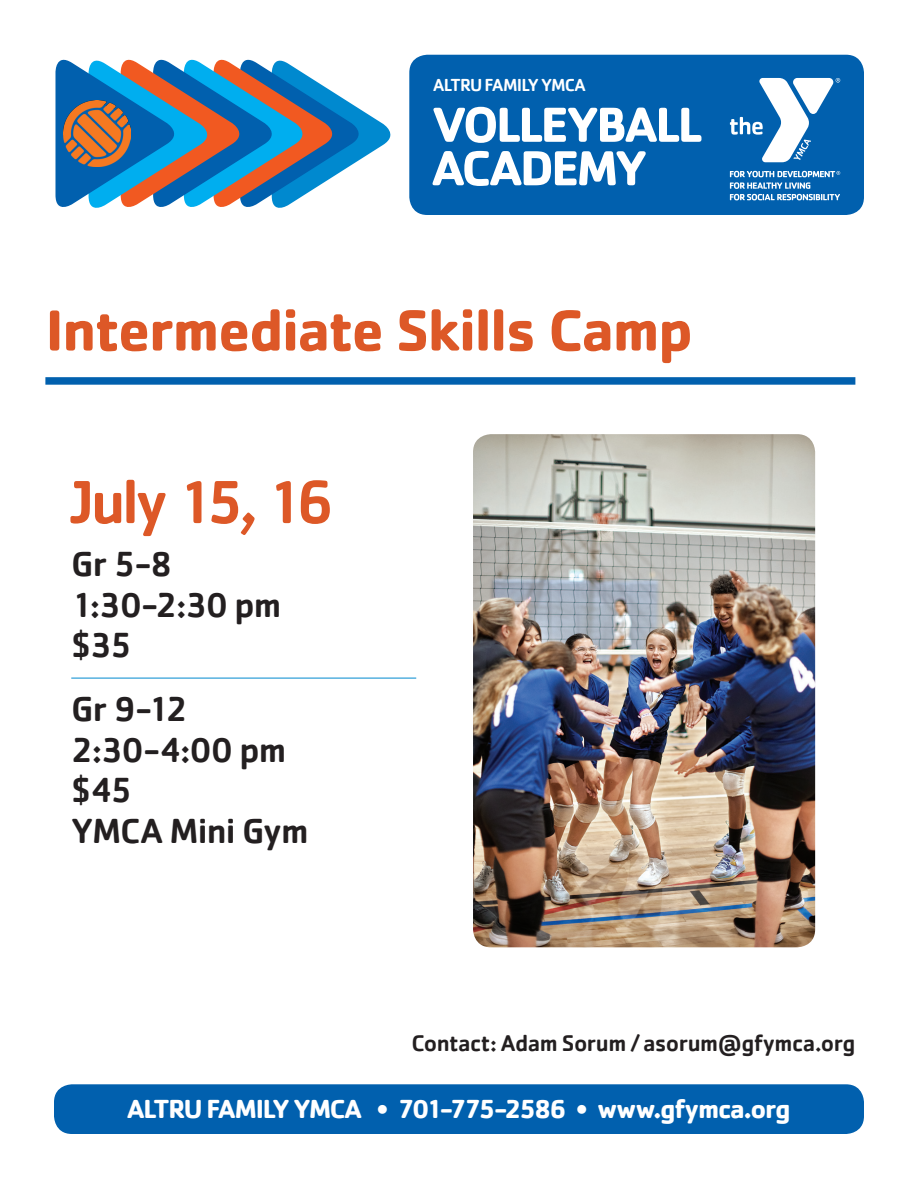
<style>
.page{position:relative;width:918px;height:1188px;background:#fff}
.page>*{position:absolute;margin:0;border:0;box-sizing:border-box;transform-origin:0 0}
.t1{font:500 63px "Cachet";letter-spacing:-.06em;color:#dd5827}
.t2{font:700 60px "Cachet";letter-spacing:-.03em;color:#dd5827}
.t3{font:700 51px "Cachet";letter-spacing:-.05em;color:#fff}
.t4{font:500 36px "Cachet";letter-spacing:-.03em;color:#231f20}
.t5{font:700 27px "Cachet";letter-spacing:-.05em;color:#fff}
.t6{font:500 23.55px "Cachet";letter-spacing:-.025em;color:#231f20}
.t7{font:500 18px "Cachet";letter-spacing:-.045em;color:#fff}
</style>
<div class="page">
<div style="left:409px;top:55px;width:455px;height:160px;background:#0160ae;border-radius:18px"></div>
<svg style="left:730px;top:78px;width:110px;height:84px"></svg>
<svg style="left:730px;top:171px;width:110px;height:29px"></svg>
<div style="left:54px;top:1084px;width:810px;height:50px;background:#0160ae;border-radius:18px"></div>
<svg style="left:55px;top:59px;width:336px;height:149px"></svg>
<div style="left:45px;top:377px;width:810px;height:8px;background:#0160ae"></div>
<img style="left:64px;top:100px;width:67px;height:67px">
<hr style="left:71px;top:678px;width:345px;height:1px;background:#0089cf">
<img style="left:473px;top:434px;width:342px;height:513px">
<p class="t7" style="left:433px;top:74px;width:154px">ALTRU FAMILY YMCA</p>
<p class="t3" style="left:432px;top:92px;width:272px">VOLLEYBALL</p>
<p class="t3" style="left:432px;top:135px;width:217px">ACADEMY</p>
<p class="t2" style="left:45px;top:292px;width:649px">Intermediate Skills Camp</p>
<p class="t1" style="left:71px;top:463px;width:265px">July 15, 16</p>
<p class="t4" style="left:71px;top:542px;width:103px">Gr 5-8</p>
<p class="t4" style="left:71px;top:583px;width:212px">1:30-2:30 pm</p>
<p class="t4" style="left:71px;top:623px;width:62px">$35</p>
<p class="t4" style="left:71px;top:687px;width:118px">Gr 9-12</p>
<p class="t4" style="left:71px;top:727px;width:217px">2:30-4:00 pm</p>
<p class="t4" style="left:71px;top:768px;width:63px">$45</p>
<p class="t4" style="left:71px;top:808px;width:239px">YMCA Mini Gym</p>
<p class="t6" style="left:411px;top:1028px;width:446px">Contact: Adam Sorum / asorum@gfymca.org</p>
<p class="t5" style="left:127px;top:1091px;width:665px">ALTRU FAMILY YMCA • 701-775-2586 • www.gfymca.org</p>
</div>
